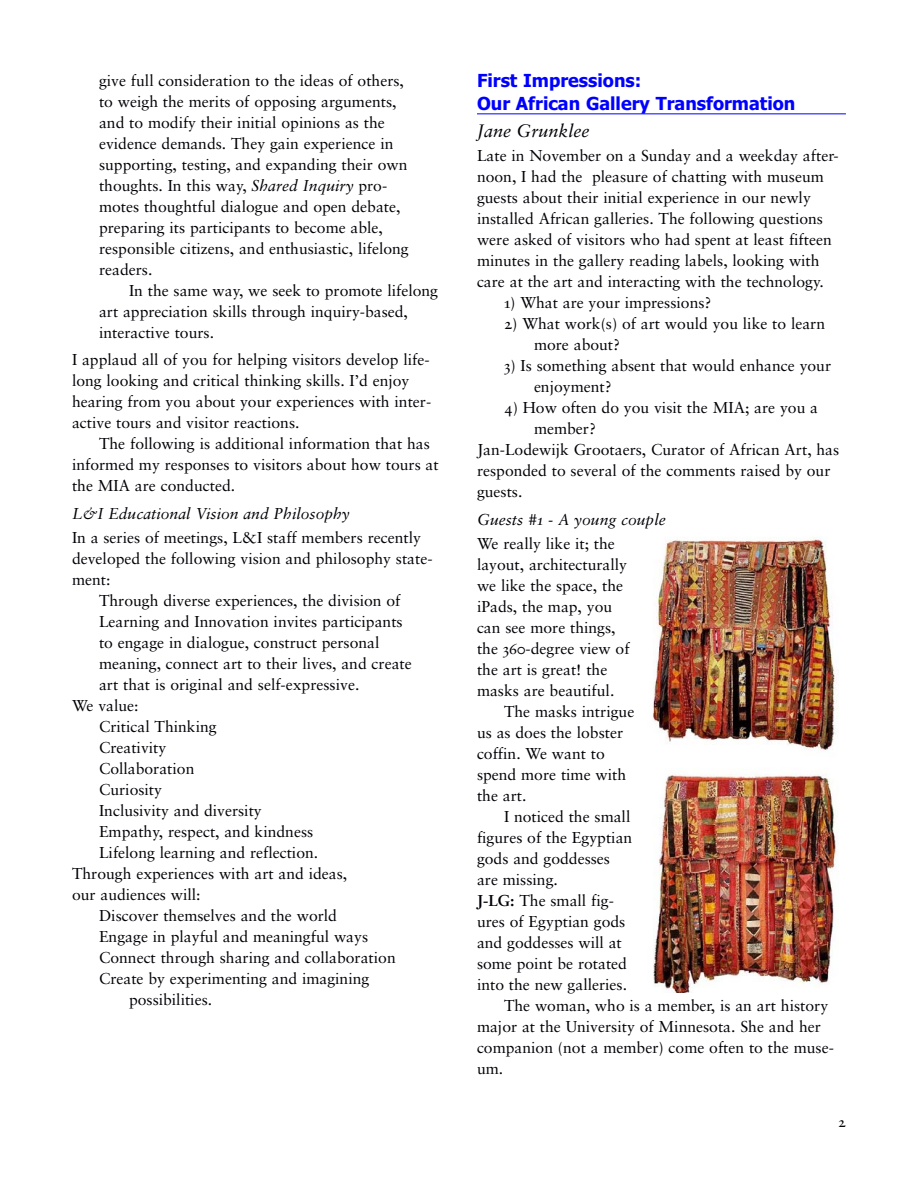
<style>
.page{position:relative;width:918px;height:1188px;background:#fff}
.page>*{position:absolute;margin:0;border:0;box-sizing:border-box;transform-origin:0 0}
.t1{font:700 18px/22.5px "Tahoma";color:#00f}
.t2{font:italic 18px "Mia Sabon";color:#000006}
.t3{font:15.75px/21px "Mia Sabon Roman";color:#000006}
.t4{font:italic 15.75px "Mia Sabon";color:#000006}
.t5{font:15px "Mia Sabon Roman";color:#000006}
.s1{font-family:"Mia Sabon";font-style:italic}
.s2{font-family:"Mia Sabon";font-weight:700}
</style>
<div class="page">
<hr style="left:477px;top:113px;width:369px;height:1px;background:#00f">
<img style="left:653px;top:537px;width:186px;height:455px">
<p class="t3" style="left:99px;top:71px;width:311px">give full consideration to the ideas of others, to weigh the merits of opposing arguments, and to modify their initial opinions as the evidence demands. They gain experience in supporting, testing, and expanding their own thoughts. In this way, <span class="s1">Shared Inquiry</span> pro&shy;motes thoughtful dialogue and open debate, preparing its participants to become able, responsible citizens, and enthusiastic, lifelong readers.</p>
<p class="t3" style="left:99px;top:281px;width:341px;text-indent:30px">In the same way, we seek to promote lifelong art appreciation skills through inquiry-based, interactive tours.</p>
<p class="t3" style="left:72px;top:350px;width:361px">I applaud all of you for helping visitors develop life&shy;long looking and critical thinking skills. I’d enjoy hearing from you about your experiences with inter&shy;active tours and visitor reactions.</p>
<p class="t3" style="left:72px;top:434px;width:368px;text-indent:27px">The following is additional information that has informed my responses to visitors about how tours at the MIA are conducted.</p>
<p class="t4" style="left:72px;top:507px;width:279px">L&amp;I Educational Vision and Philosophy</p>
<p class="t3" style="left:72px;top:528px;width:351px">In a series of meetings, L&amp;I staff members recently</p>
<p class="t3" style="left:72px;top:549px;width:362px">developed the following vision and philosophy state-</p>
<p class="t3" style="left:72px;top:570px;width:40px">ment:</p>
<p class="t3" style="left:99px;top:591px;width:303px">Through diverse experiences, the division of</p>
<p class="t3" style="left:99px;top:612px;width:305px">Learning and Innovation invites participants</p>
<p class="t3" style="left:99px;top:633px;width:282px">to engage in dialogue, construct personal</p>
<p class="t3" style="left:99px;top:654px;width:314px">meaning, connect art to their lives, and create</p>
<p class="t3" style="left:99px;top:675px;width:262px">art that is original and self-expressive.</p>
<p class="t3" style="left:72px;top:696px;width:68px">We value:</p>
<p class="t3" style="left:99px;top:717px;width:119px">Critical Thinking</p>
<p class="t3" style="left:99px;top:738px;width:69px">Creativity</p>
<p class="t3" style="left:99px;top:759px;width:97px">Collaboration</p>
<p class="t3" style="left:99px;top:780px;width:65px">Curiosity</p>
<p class="t3" style="left:99px;top:801px;width:164px">Inclusivity and diversity</p>
<p class="t3" style="left:99px;top:822px;width:216px">Empathy, respect, and kindness</p>
<p class="t3" style="left:99px;top:843px;width:221px">Lifelong learning and reflection.</p>
<p class="t3" style="left:72px;top:864px;width:277px">Through experiences with art and ideas,</p>
<p class="t3" style="left:72px;top:885px;width:130px">our audiences will:</p>
<p class="t3" style="left:99px;top:906px;width:240px">Discover themselves and the world</p>
<p class="t3" style="left:99px;top:927px;width:271px">Engage in playful and meaningful ways</p>
<p class="t3" style="left:99px;top:948px;width:298px">Connect through sharing and collaboration</p>
<p class="t3" style="left:99px;top:969px;width:272px">Create by experimenting and imagining</p>
<p class="t3" style="left:129px;top:990px;width:85px">possibilities.</p>
<p class="t1" style="left:477px;top:71px;width:320px">First Impressions:<br>Our African Gallery Transformation</p>
<p class="t2" style="left:477px;top:123px;width:114px">Jane Grunklee</p>
<p class="t3" style="left:477px;top:146px;width:363px">Late in November on a Sunday and a weekday after&shy;noon, I had the pleasure of chatting with museum guests about their initial experience in our newly installed African galleries. The following questions were asked of visitors who had spent at least fifteen minutes in the gallery reading labels, looking with care at the art and interacting with the technology.</p>
<p class="t3" style="left:504px;top:293px;width:209px">1) What are your impressions?</p>
<p class="t3" style="left:534px;top:314px;width:293px;text-indent:-30px">2) What work(s) of art would you like to learn more about?</p>
<p class="t3" style="left:534px;top:356px;width:299px;text-indent:-30px">3) Is something absent that would enhance your enjoyment?</p>
<p class="t3" style="left:504px;top:398px;width:316px">4) How often do you visit the MIA; are you a</p>
<p class="t3" style="left:534px;top:419px;width:64px">member?</p>
<p class="t3" style="left:477px;top:440px;width:364px">Jan-Lodewijk Grootaers, Curator of African Art, has</p>
<p class="t3" style="left:477px;top:461px;width:355px">responded to several of the comments raised by our</p>
<p class="t3" style="left:477px;top:482px;width:47px">guests.</p>
<p class="t4" style="left:477px;top:513px;width:190px">Guests #1 - A young couple</p>
<p class="t3" style="left:477px;top:535px;width:139px">We really like it; the</p>
<p class="t3" style="left:477px;top:556px;width:152px">layout, architecturally</p>
<p class="t3" style="left:477px;top:577px;width:148px">we like the space, the</p>
<p class="t3" style="left:477px;top:598px;width:137px">iPads, the map, you</p>
<p class="t3" style="left:477px;top:619px;width:140px">can see more things,</p>
<p class="t3" style="left:477px;top:640px;width:154px">the 360-degree view of</p>
<p class="t3" style="left:477px;top:661px;width:132px">the art is great! the</p>
<p class="t3" style="left:477px;top:682px;width:139px">masks are beautiful.</p>
<p class="t3" style="left:504px;top:703px;width:132px">The masks intrigue</p>
<p class="t3" style="left:477px;top:724px;width:148px">us as does the lobster</p>
<p class="t3" style="left:477px;top:745px;width:129px">coffin. We want to</p>
<p class="t3" style="left:477px;top:766px;width:151px">spend more time with</p>
<p class="t3" style="left:477px;top:787px;width:51px">the art.</p>
<p class="t3" style="left:504px;top:808px;width:128px">I noticed the small</p>
<p class="t3" style="left:477px;top:829px;width:157px">figures of the Egyptian</p>
<p class="t3" style="left:477px;top:850px;width:135px">gods and goddesses</p>
<p class="t3" style="left:477px;top:871px;width:82px">are missing.</p>
<p class="t3" style="left:477px;top:892px;width:138px"><span class="s2">J-LG:</span> The small fig-</p>
<p class="t3" style="left:477px;top:913px;width:150px">ures of Egyptian gods</p>
<p class="t3" style="left:477px;top:934px;width:146px">and goddesses will at</p>
<p class="t3" style="left:477px;top:955px;width:152px">some point be rotated</p>
<p class="t3" style="left:477px;top:976px;width:152px">into the new galleries.</p>
<p class="t3" style="left:504px;top:997px;width:326px">The woman, who is a member, is an art history</p>
<p class="t3" style="left:477px;top:1018px;width:345px">major at the University of Minnesota. She and her</p>
<p class="t3" style="left:477px;top:1039px;width:358px">companion (not a member) come often to the muse-</p>
<p class="t3" style="left:477px;top:1060px;width:28px">um.</p>
<p class="t5" style="left:838px;top:1116px;width:9px">2</p>
</div>
